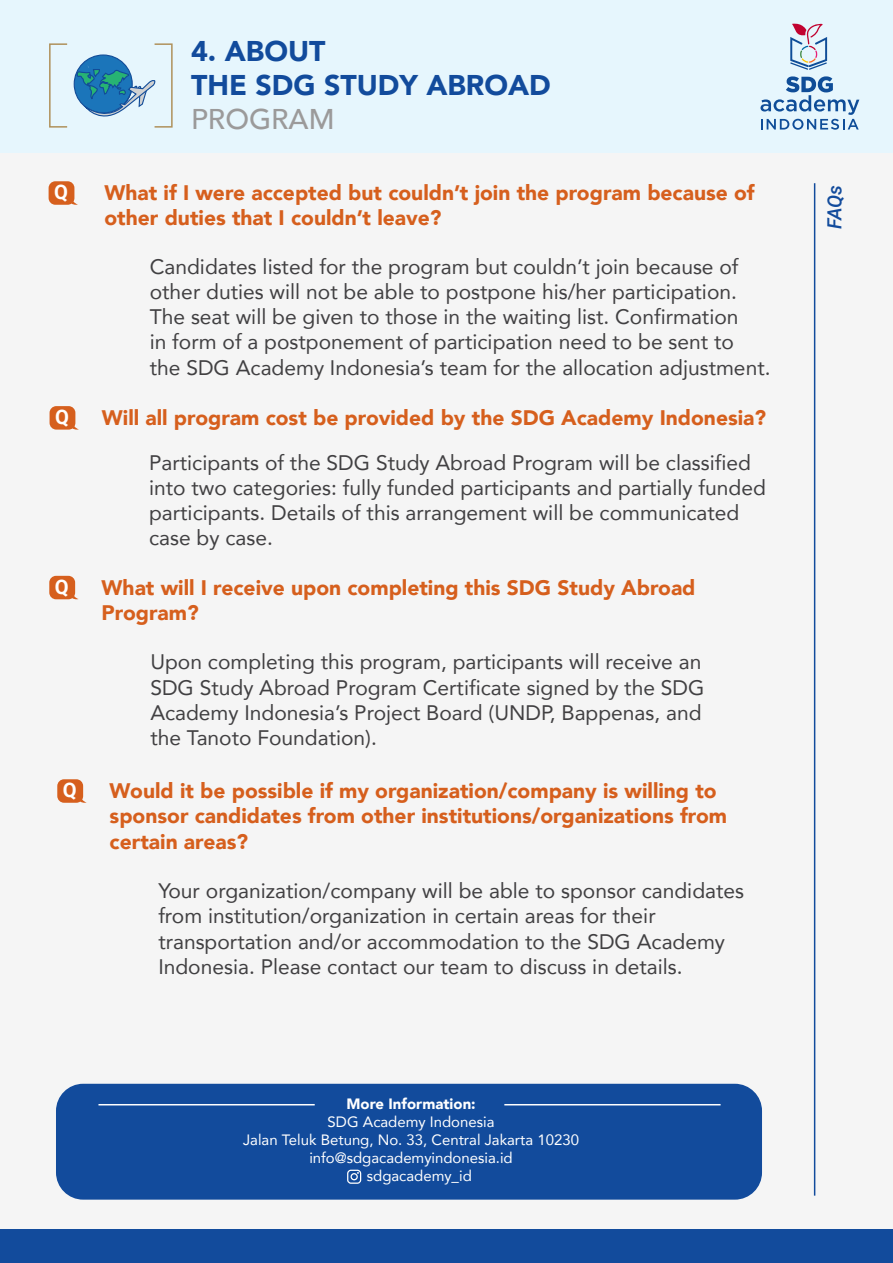
<style>
.page{position:relative;width:893px;height:1263px;background:#f5f5f5}
.page>*{position:absolute;margin:0;border:0;box-sizing:border-box;transform-origin:0 0}
.t1{font:900 28.5px/34.2px "Avenir";color:#124b9c}
.t2{font:500 28.5px "Avenir";color:#9b9a9a}
.t3{font:21px/25.2px "Avenir";color:#414042}
.t4{font:900 21px/25.2px "Avenir";color:#d65f1d}
.t5{font:700 20.1px "Roboto";color:#fff}
.t6{font:italic 500 19.5px "Roboto";color:#124b9c}
.t7{font:15px "Avenir";color:#fff}
.t8{font:900 15px "Avenir";color:#fff}
</style>
<div class="page">
<div style="left:0;top:1230px;width:893px;height:33px;background:#124b9c"></div>
<div style="left:0;top:0;width:893px;height:153px;background:#e6f6fd"></div>
<svg style="left:760px;top:76px;width:99px;height:54px"></svg>
<svg style="left:790px;top:23px;width:37px;height:47px"></svg>
<div style="left:154px;top:43px;width:19px;height:85px;border:2px solid #af915b"></div>
<div style="left:49px;top:43px;width:19px;height:85px;border:2px solid #af915b"></div>
<svg style="left:73px;top:54px;width:82px;height:73px"></svg>
<hr style="left:814px;top:183px;width:1px;height:1012px;background:#124b9c">
<svg style="left:49px;top:181px;width:29px;height:24px"></svg>
<svg style="left:50px;top:406px;width:29px;height:24px"></svg>
<svg style="left:49px;top:576px;width:30px;height:23px"></svg>
<svg style="left:57px;top:779px;width:30px;height:24px"></svg>
<div style="left:56px;top:1084px;width:706px;height:115px;background:#124b9c;border-radius:27px"></div>
<svg style="left:347px;top:1170px;width:14px;height:14px"></svg>
<hr style="left:504px;top:1104px;width:217px;height:1px;background:#fff">
<hr style="left:98px;top:1104px;width:217px;height:1px;background:#fff">
<p class="t5" style="left:54px;top:178px;width:15px">Q</p>
<h1 class="t1" style="left:191px;top:33px;width:361px">4. ABOUT<br>THE SDG STUDY ABROAD</h1>
<h1 class="t2" style="left:191px;top:95px;width:145px">PROGRAM</h1>
<p class="t4" style="left:104px;top:179px;width:652px">What if I were accepted but couldn’t join the program because of other duties that I couldn’t leave?</p>
<p class="t3" style="left:150px;top:253px;width:622px">Candidates listed for the program but couldn’t join because of other duties will not be able to postpone his/her participation.<br>The seat will be given to those in the waiting list. Confirmation<br>in form of a postponement of participation need to be sent to<br>the SDG Academy Indonesia’s team for the allocation adjustment.</p>
<p class="t5" style="left:55px;top:403px;width:15px">Q</p>
<p class="t4" style="left:102px;top:404px;width:666px">Will all program cost be provided by the SDG Academy Indonesia?</p>
<p class="t3" style="left:149px;top:449px;width:618px">Participants of the SDG Study Abroad Program will be classified into two categories: fully funded participants and partially funded participants. Details of this arrangement will be communicated case by case.</p>
<p class="t5" style="left:55px;top:572px;width:15px">Q</p>
<p class="t4" style="left:102px;top:574px;width:595px">What will I receive upon completing this SDG Study Abroad<br>Program?</p>
<p class="t3" style="left:150px;top:649px;width:556px">Upon completing this program, participants will receive an SDG Study Abroad Program Certificate signed by the SDG Academy Indonesia’s Project Board (UNDP, Bappenas, and the Tanoto Foundation).</p>
<p class="t5" style="left:63px;top:776px;width:15px">Q</p>
<p class="t4" style="left:110px;top:778px;width:619px">Would it be possible if my organization/company is willing to sponsor candidates from other institutions/organizations from certain areas?</p>
<p class="t3" style="left:158px;top:878px;width:587px">Your organization/company will be able to sponsor candidates from institution/organization in certain areas for their transportation and/or accommodation to the SDG Academy Indonesia. Please contact our team to discuss in details.</p>
<p class="t8" style="left:346px;top:1091px;width:131px">More Information:</p>
<p class="t7" style="left:328px;top:1109px;width:168px">SDG Academy Indonesia</p>
<p class="t7" style="left:243px;top:1127px;width:337px">Jalan Teluk Betung, No. 33, Central Jakarta 10230</p>
<p class="t7" style="left:309px;top:1145px;width:205px">info@sdgacademyindonesia.id</p>
<p class="t7" style="left:367px;top:1163px;width:106px">sdgacademy_id</p>
<p class="t6" style="left:821px;top:229px;width:46px;rotate:-90deg">FAQs</p>
</div>
